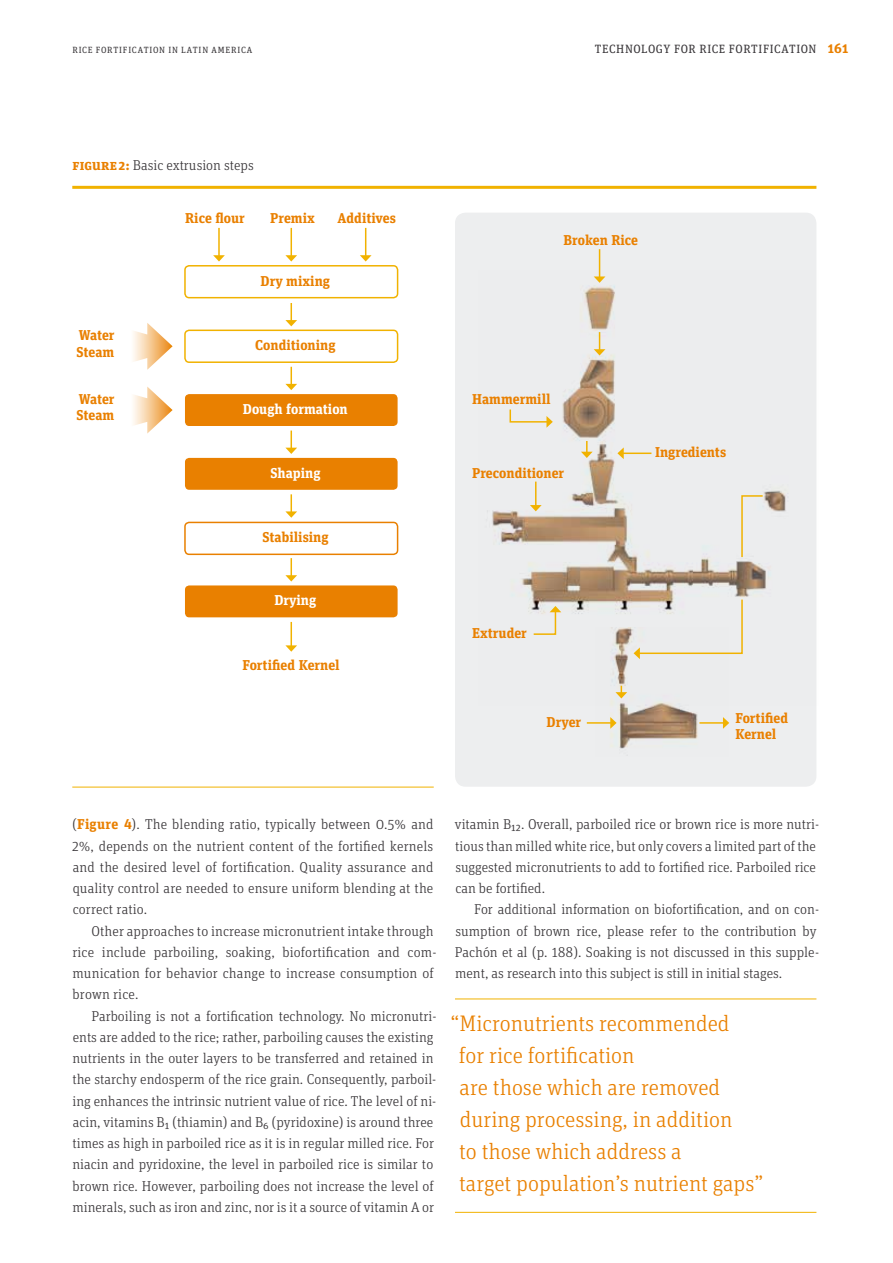
<style>
.page{position:relative;width:893px;height:1263px;background:#fff}
.page>*{position:absolute;margin:0;border:0;box-sizing:border-box;transform-origin:0 0}
.t1{font:300 22.5px/32px "Unit Slab Pro";color:#e98000}
.t2{font:300 14.25px/21.3px "Unit Slab Pro";color:#373437}
.t3{font:700 14.25px/16.5px "Unit Slab Pro";color:#e98000}
.t4{font:700 14.25px "Unit Slab Pro";color:#fff}
.t5{font:12px "Unit Slab Pro";letter-spacing:.05em;color:#373437}
.t6{font:9px "Unit Slab Pro";letter-spacing:.09em;color:#373437}
.s1{font-weight:700;font-size:13.5px;color:#e98000}
.s2{font-weight:700;color:#e98000}
</style>
<div class="page">
<div style="left:455px;top:213px;width:361px;height:574px;background:#edeeef;border-radius:11px"></div>
<hr style="left:72px;top:787px;width:362px;height:1px;background:#f1b200">
<img style="left:487px;top:276px;width:299px;height:338px">
<img style="left:610px;top:627px;width:88px;height:122px">
<hr style="left:72px;top:186px;width:744px;height:3px;background:#f1b200">
<div style="left:184px;top:265px;width:214px;height:33px;border:2px solid #f1b200;border-radius:4px"></div>
<div style="left:184px;top:330px;width:214px;height:33px;border:2px solid #f1b200;border-radius:4px"></div>
<div style="left:184px;top:522px;width:214px;height:33px;border:2px solid #e98000;border-radius:4px"></div>
<hr style="left:218px;top:228px;width:2px;height:28px;background:#f1b200">
<svg style="left:213px;top:255px;width:12px;height:6px"></svg>
<svg style="left:285px;top:228px;width:12px;height:33px"></svg>
<svg style="left:285px;top:303px;width:12px;height:23px"></svg>
<svg style="left:360px;top:228px;width:12px;height:33px"></svg>
<svg style="left:133px;top:323px;width:40px;height:47px"></svg>
<div style="left:185px;top:394px;width:213px;height:32px;background:#e98000;border-radius:4px"></div>
<svg style="left:285px;top:367px;width:12px;height:23px"></svg>
<svg style="left:133px;top:387px;width:40px;height:47px"></svg>
<div style="left:185px;top:458px;width:213px;height:32px;background:#e98000;border-radius:4px"></div>
<svg style="left:285px;top:431px;width:12px;height:23px"></svg>
<svg style="left:285px;top:494px;width:12px;height:24px"></svg>
<div style="left:185px;top:585px;width:213px;height:32px;background:#e98000;border-radius:4px"></div>
<svg style="left:285px;top:558px;width:12px;height:23px"></svg>
<svg style="left:285px;top:622px;width:12px;height:30px"></svg>
<svg style="left:594px;top:332px;width:11px;height:23px"></svg>
<svg style="left:530px;top:482px;width:12px;height:29px"></svg>
<svg style="left:581px;top:441px;width:12px;height:17px"></svg>
<svg style="left:615px;top:686px;width:12px;height:12px"></svg>
<svg style="left:594px;top:249px;width:11px;height:34px"></svg>
<hr style="left:623px;top:452px;width:28px;height:2px;background:#f1b200">
<svg style="left:617px;top:447px;width:7px;height:12px"></svg>
<svg style="left:509px;top:408px;width:44px;height:20px"></svg>
<svg style="left:740px;top:494px;width:24px;height:65px"></svg>
<svg style="left:532px;top:606px;width:29px;height:29px"></svg>
<svg style="left:634px;top:598px;width:109px;height:61px"></svg>
<hr style="left:699px;top:722px;width:25px;height:2px;background:#f1b200">
<svg style="left:723px;top:717px;width:6px;height:12px"></svg>
<hr style="left:587px;top:722px;width:24px;height:2px;background:#f1b200">
<svg style="left:610px;top:717px;width:7px;height:12px"></svg>
<hr style="left:455px;top:998px;width:361px;height:1px;background:#f1b200">
<hr style="left:455px;top:1212px;width:361px;height:1px;background:#f1b200">
<p class="t6" style="left:72px;top:44px;width:182px">RICE FORTIFICATION IN LATIN AMERICA</p>
<p class="t5" style="left:595px;top:41px;width:255px">TECHNOLOGY FOR RICE FORTIFICATION <span class="s1">161</span></p>
<p class="t2" style="left:73px;top:154px;width:183px"><span class="s2">figure2:</span> Basic extrusion steps</p>
<p class="t3" style="left:185px;top:209px;width:61px">Rice flour</p>
<p class="t3" style="left:270px;top:209px;width:46px">Premix</p>
<p class="t3" style="left:338px;top:209px;width:60px">Additives</p>
<p class="t3" style="left:261px;top:272px;width:71px">Dry mixing</p>
<p class="t3" style="left:76px;top:326px;width:40px">Water<br>Steam</p>
<p class="t3" style="left:76px;top:390px;width:40px">Water<br>Steam</p>
<p class="t3" style="left:255px;top:336px;width:82px">Conditioning</p>
<p class="t4" style="left:243px;top:398px;width:106px">Dough formation</p>
<p class="t4" style="left:270px;top:462px;width:52px">Shaping</p>
<p class="t3" style="left:262px;top:528px;width:68px">Stabilising</p>
<p class="t4" style="left:274px;top:590px;width:43px">Drying</p>
<p class="t3" style="left:242px;top:656px;width:99px">Fortified Kernel</p>
<p class="t3" style="left:564px;top:230px;width:76px">Broken Rice</p>
<p class="t3" style="left:472px;top:390px;width:80px">Hammermill</p>
<p class="t3" style="left:472px;top:464px;width:94px">Preconditioner</p>
<p class="t3" style="left:655px;top:443px;width:73px">Ingredients</p>
<p class="t3" style="left:472px;top:624px;width:56px">Extruder</p>
<p class="t3" style="left:547px;top:713px;width:36px">Dryer</p>
<p class="t3" style="left:735px;top:709px;width:54px">Fortified<br>Kernel</p>
<p class="t2" style="left:72px;top:813px;width:363px;text-align:justify">(<span class="s2">Figure 4</span>). The blending ratio, typically between 0.5% and 2%, depends on the nutrient content of the fortified kernels and the desired level of fortification. Quality assurance and quality control are needed to ensure uniform blending at the correct ratio.</p>
<p class="t2" style="left:72px;top:919px;width:366px;text-indent:19px">Other approaches to increase micronutrient intake through rice include parboiling, soaking, biofortification and com&shy;munication for behavior change to increase consumption of brown rice.</p>
<p class="t2" style="left:72px;top:1004px;width:366px;text-indent:19px">Parboiling is not a fortification technology. No micronutri&shy;ents are added to the rice; rather, parboiling causes the existing nutrients in the outer layers to be transferred and retained in the starchy endosperm of the rice grain. Consequently, parboil&shy;ing enhances the intrinsic nutrient value of rice. The level of ni&shy;acin, vitamins B₁ (thiamin) and B₆ (pyridoxine) is around three times as high in parboiled rice as it is in regular milled rice. For niacin and pyridoxine, the level in parboiled rice is similar to brown rice. However, parboiling does not increase the level of minerals, such as iron and zinc, nor is it a source of vitamin A or</p>
<p class="t2" style="left:455px;top:813px;width:366px">vitamin B₁₂. Overall, parboiled rice or brown rice is more nutri&shy;tious than milled white rice, but only covers a limited part of the suggested micronutrients to add to fortified rice. Parboiled rice can be fortified.</p>
<p class="t2" style="left:455px;top:898px;width:366px;text-indent:19px">For additional information on biofortification, and on con&shy;sumption of brown rice, please refer to the contribution by Pachón et al (p. 188). Soaking is not discussed in this supple&shy;ment, as research into this subject is still in initial stages.</p>
<h1 class="t1" style="left:459px;top:1007px;width:306px;text-indent:-9px">“Micronutrients recommended<br>for rice fortification<br>are those which are removed during processing, in addition<br>to those which address a<br>target population’s nutrient gaps”</h1>
</div>
